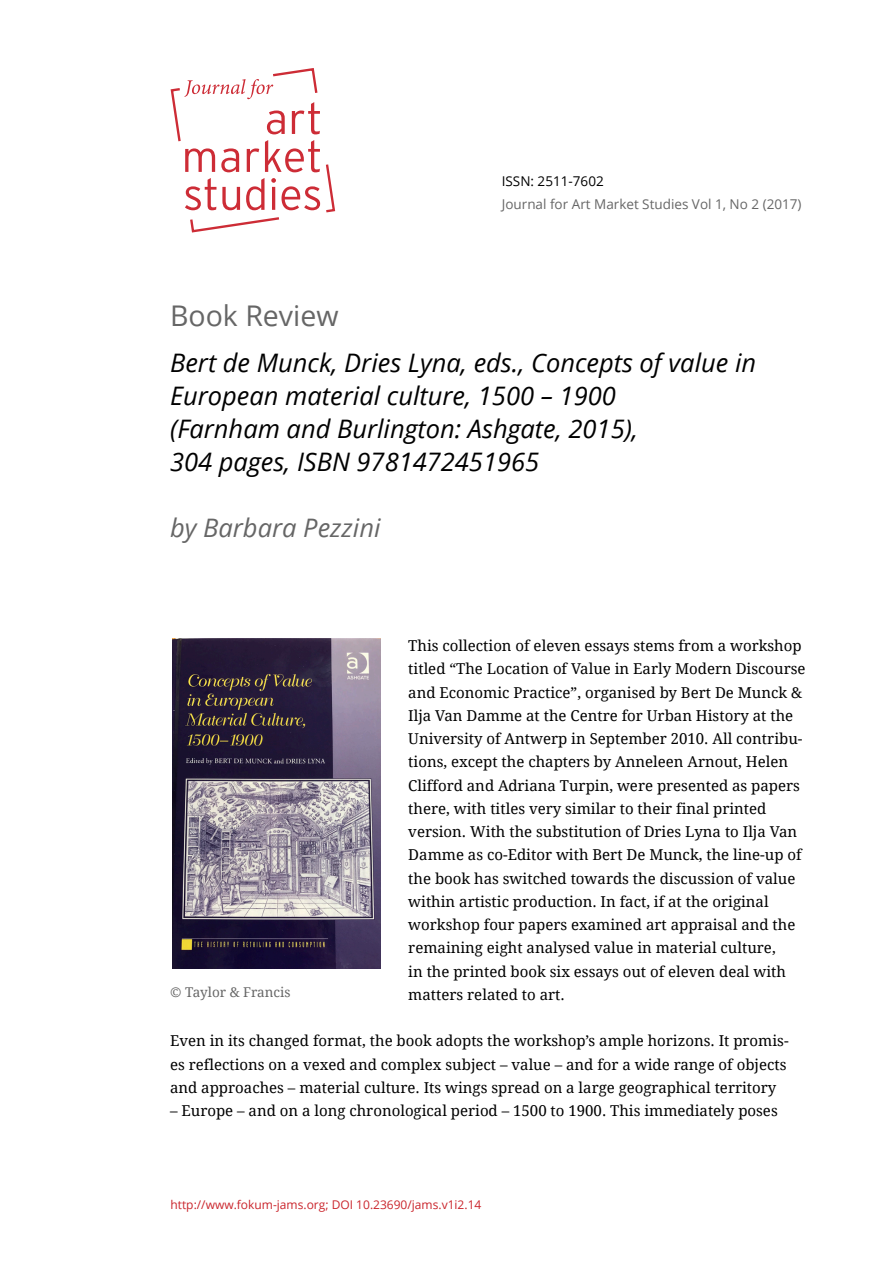
<style>
.page{position:relative;width:893px;height:1263px;background:#fff}
.page>*{position:absolute;margin:0;border:0;box-sizing:border-box;transform-origin:0 0}
.fkm-autor{font:28.5px "Open Sans";color:#666}
.fkm-rezensionstitel{font:italic 25.5px/33px "Open Sans";color:#000}
.fkm-rezensionstitel-2{font:italic 25.5px "Open Sans";color:#666}
.fkm-standard-absatz{font:15px/23.2px "Droid Serif";color:#000}
.t1{font:13.5px "Open Sans";color:#666}
.t2{font:13.5px "Droid Serif";color:#666}
.t3{font:13.5px "Open Sans";color:#000}
.t4{font:12px "Open Sans";color:#ca252c}
</style>
<div class="page">
<svg style="left:171px;top:68px;width:164px;height:164px"></svg>
<img style="left:172px;top:638px;width:209px;height:330px">
<p class="t3" style="left:502px;top:172px;width:103px">ISSN: 2511-7602</p>
<p class="t1" style="left:502px;top:195px;width:301px">Journal for Art Market Studies Vol 1, No 2 (2017)</p>
<p class="fkm-autor" style="left:170px;top:296px;width:170px">Book Review</p>
<p class="fkm-rezensionstitel" style="left:170px;top:346px;width:588px">Bert de Munck, Dries Lyna, eds., Concepts of value in European material culture, 1500 – 1900<br>(Farnham and Burlington: Ashgate, 2015),<br>304 pages, ISBN 9781472451965</p>
<p class="fkm-rezensionstitel-2" style="left:170px;top:510px;width:212px">by Barbara Pezzini</p>
<p class="fkm-standard-absatz" style="left:408px;top:634px;width:399px">This collection of eleven essays stems from a workshop titled “The Location of Value in Early Modern Discourse and Economic Practice”, organised by Bert De Munck &amp; Ilja Van Damme at the Centre for Urban History at the University of Antwerp in September 2010. All contribu&shy;tions, except the chapters by Anneleen Arnout, Helen Clifford and Adriana Turpin, were presented as papers there, with titles very similar to their final printed version. With the substitution of Dries Lyna to Ilja Van Damme as co-Editor with Bert De Munck, the line-up of the book has switched towards the discussion of value within artistic production. In fact, if at the original workshop four papers examined art appraisal and the remaining eight analysed value in material culture,<br>in the printed book six essays out of eleven deal with matters related to art.</p>
<p class="fkm-standard-absatz" style="left:170px;top:1029px;width:620px">Even in its changed format, the book adopts the workshop’s ample horizons. It promis&shy;es reflections on a vexed and complex subject – value – and for a wide range of objects and approaches – material culture. Its wings spread on a large geographical territory</p>
<p class="fkm-standard-absatz" style="left:170px;top:1099px;width:609px">– Europe – and on a long chronological period – 1500 to 1900. This immediately poses</p>
<p class="t2" style="left:170px;top:984px;width:122px">© Taylor &amp; Francis</p>
<p class="t4" style="left:170px;top:1197px;width:312px">http://www.fokum-jams.org; DOI 10.23690/jams.v1i2.14</p>
</div>
